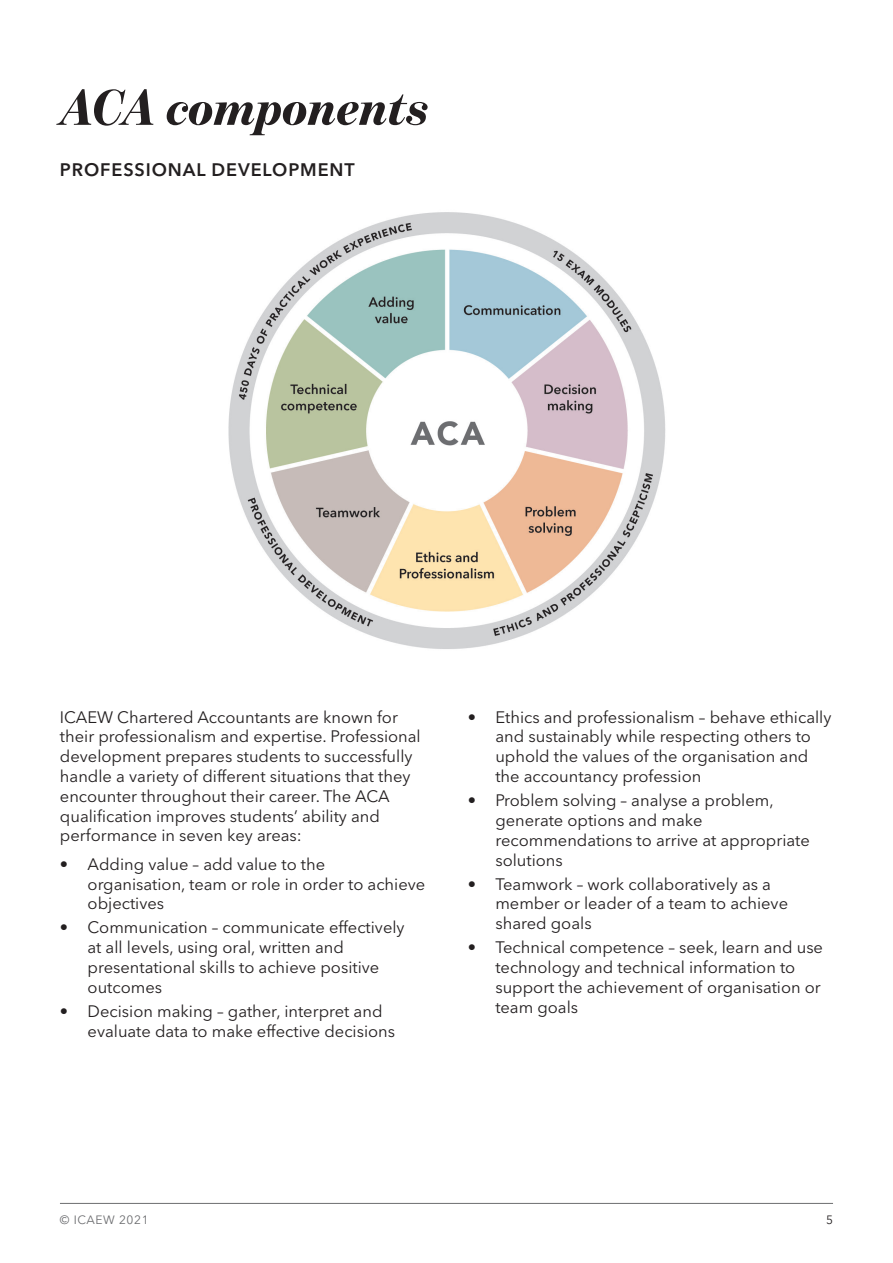
<style>
.page{position:relative;width:893px;height:1263px;background:#fff}
.page>*{position:absolute;margin:0;border:0;box-sizing:border-box;transform-origin:0 0}
.t1{font:italic 900 51px "Benton Mod Disp";color:#231f20}
.t2{font:600 18px "Avenir Next LT Pro";letter-spacing:.05em;color:#231f20}
.t3{font:16.5px/19.8px "Avenir Next LT Pro";color:#231f20}
.t4{font:12px "Avenir Next LT Pro";letter-spacing:.05em;color:#6c6d70}
.t5{font:12px "Avenir Next LT Pro";color:#231f20}
</style>
<div class="page">
<hr style="left:60px;top:1203px;width:773px;height:1px;background:#6c6d70">
<img style="left:228px;top:212px;width:438px;height:437px">
<h1 class="t1" style="left:60px;top:79px;width:371px">ACA components</h1>
<p class="t2" style="left:60px;top:159px;width:296px">PROFESSIONAL DEVELOPMENT</p>
<p class="t3" style="left:60px;top:707px;width:362px">ICAEW Chartered Accountants are known for their professionalism and expertise. Professional development prepares students to successfully handle a variety of different situations that they encounter throughout their career. The ACA qualification improves students’ ability and performance in seven key areas:</p>
<p class="t3" style="left:88px;top:854px;width:339px;text-indent:-28px">• Adding value – add value to the organisation, team or role in order to achieve objectives</p>
<p class="t3" style="left:88px;top:918px;width:319px;text-indent:-28px">• Communication – communicate effectively at all levels, using oral, written and presentational skills to achieve positive outcomes</p>
<p class="t3" style="left:88px;top:1001px;width:309px;text-indent:-28px">• Decision making – gather, interpret and evaluate data to make effective decisions</p>
<p class="t3" style="left:495px;top:707px;width:338px;text-indent:-28px">• Ethics and professionalism – behave ethically and sustainably while respecting others to uphold the values of the organisation and the accountancy profession</p>
<p class="t3" style="left:495px;top:790px;width:316px;text-indent:-28px">• Problem solving – analyse a problem, generate options and make recommendations to arrive at appropriate solutions</p>
<p class="t3" style="left:495px;top:874px;width:294px;text-indent:-28px">• Teamwork – work collaboratively as a member or leader of a team to achieve shared goals</p>
<p class="t3" style="left:495px;top:938px;width:329px;text-indent:-28px">• Technical competence – seek, learn and use technology and technical information to support the achievement of organisation or team goals</p>
<p class="t4" style="left:60px;top:1212px;width:90px">© ICAEW 2021</p>
<p class="t5" style="left:826px;top:1212px;width:8px">5</p>
</div>
